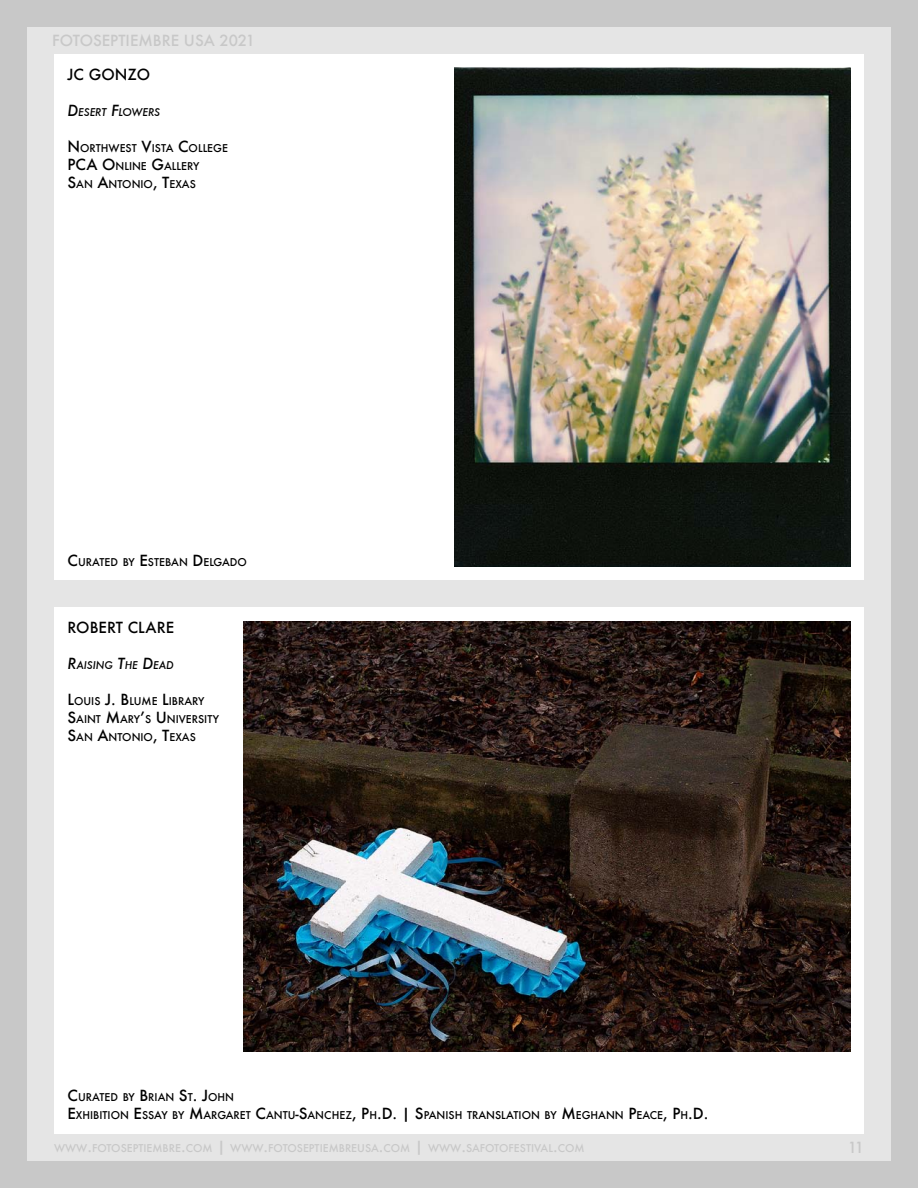
<style>
.page{position:relative;width:918px;height:1188px;background:#c8c8c8}
.page>*{position:absolute;margin:0;border:0;box-sizing:border-box;transform-origin:0 0}
.t1{font:500 15px "Futura";color:#000}
.t2{font:500 15px "Futura";color:#c8c8c8}
.t3{font:500 15px "Futura";color:#c8c8c8}
.t4{font:500 10.5px/18px "Futura";color:#000}
.t5{font:500 10.5px "Futura";color:#c8c8c8}
.t6{font:italic 500 10.5px "Futura";color:#000}
.s1{font-size:15px}
.s2{font-size:10.5px}
</style>
<div class="page">
<div style="left:27px;top:27px;width:864px;height:1134px;background:#e5e5e5"></div>
<div style="left:54px;top:54px;width:810px;height:1080px;background:#fff"></div>
<div style="left:27px;top:580px;width:864px;height:28px;background:#e5e5e5"></div>
<img style="left:454px;top:68px;width:396px;height:499px">
<img style="left:243px;top:621px;width:607px;height:430px">
<p class="t2" style="left:52px;top:30px;width:205px">FOTOSEPTIEMBRE USA 2021</p>
<p class="t1" style="left:68px;top:64px;width:84px">JC GONZO</p>
<p class="t6" style="left:68px;top:105px;width:94px"><span class="s1">D</span>ESERT <span class="s1">F</span>LOWERS</p>
<p class="t4" style="left:68px;top:139px;width:91px"><span class="s1">N</span>ORTHWEST <span class="s1">V</span>ISTA</p>
<p class="t4" style="left:178px;top:139px;width:18px"><span class="s1">C</span>OLLEGE</p>
<p class="t4" style="left:68px;top:157px;width:55px"><span class="s1">PCA O</span>NLINE</p>
<p class="t4" style="left:152px;top:157px;width:20px"><span class="s1">G</span>ALLE</p>
<p class="t4" style="left:187px;top:157px;width:14px">RY</p>
<p class="t4" style="left:68px;top:175px;width:50px"><span class="s1">S</span>AN <span class="s1">A</span>NTONIO</p>
<p class="t4" style="left:153px;top:175px;width:24px"><span class="s1">, T</span>EXAS</p>
<p class="t4" style="left:68px;top:553px;width:88px"><span class="s1">C</span>URATED BY <span class="s1">E</span>STEBAN</p>
<p class="t4" style="left:193px;top:553px;width:19px"><span class="s1">D</span>ELGA</p>
<p class="t4" style="left:230px;top:553px;width:17px">DO</p>
<p class="t1" style="left:68px;top:618px;width:108px">ROBERT CLARE</p>
<p class="t6" style="left:68px;top:658px;width:108px"><span class="s1">R</span>AISING <span class="s1">T</span>HE <span class="s1">D</span>EAD</p>
<p class="t4" style="left:68px;top:692px;width:14px"><span class="s1">L</span>OUIS</p>
<p class="t4" style="left:105px;top:692px;width:101px"><span class="s1">J. B</span>LUME <span class="s1">L</span>IBRARY</p>
<p class="t4" style="left:68px;top:710px;width:16px"><span class="s1">S</span>AINT</p>
<p class="t4" style="left:68px;top:710px;width:153px;text-indent:38px"><span class="s1">M</span>ARY<span class="s1">’</span>S <span class="s1">U</span>NIVERSITY<br><span class="s1">S</span>AN <span class="s1">A</span>NTONIO</p>
<p class="t4" style="left:153px;top:728px;width:24px"><span class="s1">, T</span>EXAS</p>
<p class="t4" style="left:68px;top:1088px;width:150px"><span class="s1">C</span>U RATED BY <span class="s1">B</span>RIAN <span class="s1">S</span>T<span class="s1">. J</span>OHN<br><span class="s1">E</span>XHIBITION</p>
<p class="t4" style="left:134px;top:1106px;width:141px"><span class="s1">E</span>SSAY BY <span class="s1">M</span>ARGARET <span class="s1">C</span>ANTU</p>
<p class="t4" style="left:296px;top:1106px;width:21px"><span class="s1">-S</span>ANCHE</p>
<p class="t4" style="left:345px;top:1106px;width:86px">Z<span class="s1">, P</span>H <span class="s1">.D. | S</span>PANISH</p>
<p class="t4" style="left:467px;top:1106px;width:20px">TRANSLATION</p>
<p class="t4" style="left:545px;top:1106px;width:40px">BY <span class="s1">M</span>EGHANN</p>
<p class="t4" style="left:628px;top:1106px;width:16px"><span class="s1">P</span>EACE</p>
<p class="t1" style="left:663px;top:1104px;width:47px">, P<span class="s2">H</span>.D.</p>
<p class="t5" style="left:54px;top:1140px;width:45px">WWW<span class="s1">.</span>FOTOSEPTIE</p>
<p class="t5" style="left:152px;top:1140px;width:123px">MBRE<span class="s1">.</span>COM <span class="s1">|</span> WWW<span class="s1">.</span>FOTOSEPTIE</p>
<p class="t5" style="left:329px;top:1140px;width:31px">MBREUSA</p>
<p class="t5" style="left:379px;top:1140px;width:95px"><span class="s1">.</span>COM <span class="s1">|</span> WWW<span class="s1">.</span>SAFOTOFESTI</p>
<p class="t5" style="left:534px;top:1140px;width:52px">VAL<span class="s1">.</span>COM</p>
<p class="t3" style="left:848px;top:1137px;width:18px">11</p>
</div>
